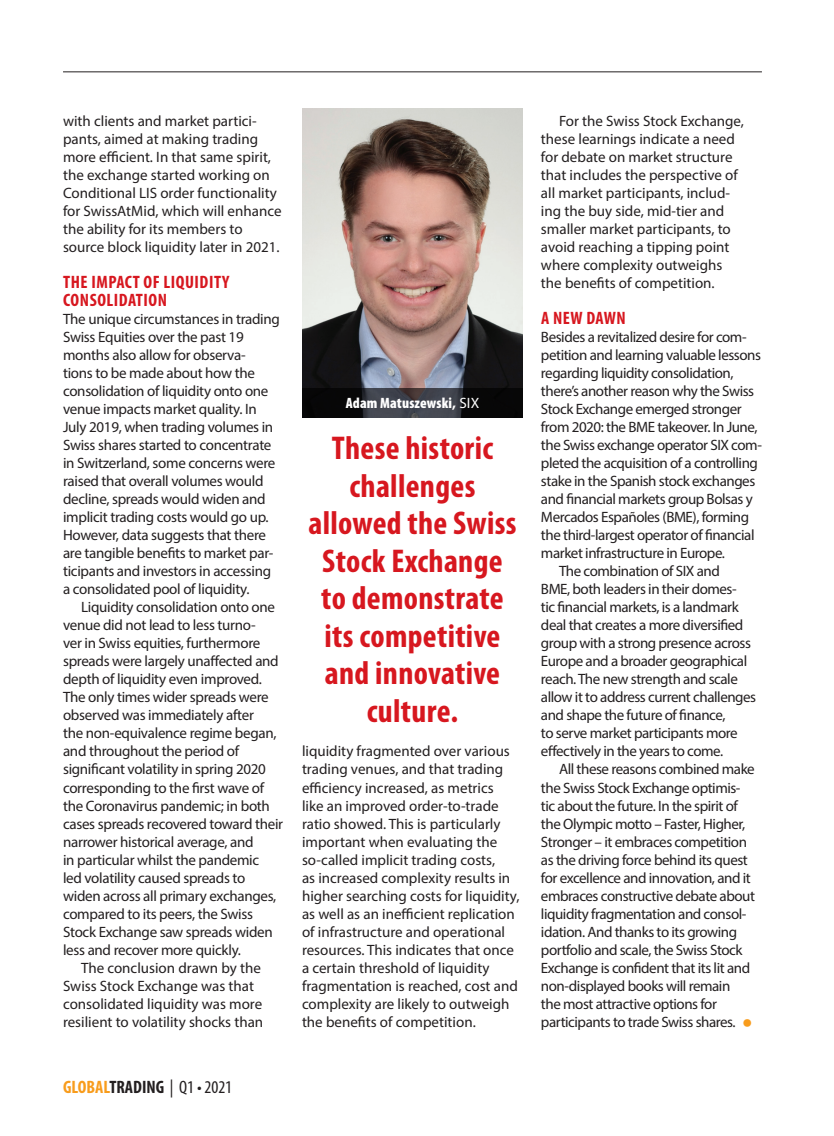
<style>
.page{position:relative;width:834px;height:1136px;background:#fff}
.page>*{position:absolute;margin:0;border:0;box-sizing:border-box;transform-origin:0 0}
.t1{font:700 condensed 33px/37.5px "Myriad Pro";letter-spacing:.01em;color:#d7171f;text-align:center}
.t2{font:700 condensed 18px/18px "Myriad Pro";letter-spacing:.03em;color:#d7171f}
.t3{font:condensed 18px "Myriad Pro";color:#231f20}
.t4{font:15px/18px "Myriad Pro";letter-spacing:-.02em;color:#231f20}
.t5{font:15px/18px "Myriad Pro";color:#231f20}
.t6{font:900 condensed 15px "Myriad Pro";letter-spacing:.01em;color:#fff}
.s1{font-weight:400;font-stretch:normal}
.s2{font-weight:700;color:#f89c1c}
.s3{font-weight:700}
.s4{font-weight:900;font-size:27px;color:#f89c1c}
</style>
<div class="page">
<hr style="left:63px;top:71px;width:698px;height:1px;background:#231f20">
<img style="left:302px;top:109px;width:221px;height:279px">
<svg style="left:302px;top:388px;width:221px;height:30px;background:#202126"></svg>
<p class="t5" style="left:63px;top:112px;width:220px">with clients and market partici&shy;pants, aimed at making trading more efficient. In that same spirit, the exchange started working on Conditional LIS order functionality for SwissAtMid, which will enhance the ability for its members to source block liquidity later in 2021.</p>
<p class="t2" style="left:63px;top:273px;width:168px">THE IMPACT OF LIQUIDITY<br>CONSOLIDATION</p>
<p class="t4" style="left:63px;top:310px;width:218px">The unique circumstances in trading Swiss Equities over the past 19 months also allow for observa-<br>tions to be made about how the consolidation of liquidity onto one venue impacts market quality. In July 2019, when trading volumes in Swiss shares started to concentrate in Switzerland, some concerns were raised that overall volumes would decline, spreads would widen and implicit trading costs would go up.<br>However, data suggests that there are tangible benefits to market par&shy;ticipants and investors in accessing a consolidated pool of liquidity.</p>
<p class="t4" style="left:63px;top:598px;width:221px;text-indent:18px">Liquidity consolidation onto one venue did not lead to less turno-<br>ver in Swiss equities, furthermore spreads were largely unaffected and depth of liquidity even improved.<br>The only times wider spreads were observed was immediately after<br>the non-equivalence regime began, and throughout the period of significant volatility in spring 2020 corresponding to the first wave of the Coronavirus pandemic; in both cases spreads recovered toward their narrower historical average, and<br>in particular whilst the pandemic<br>led volatility caused spreads to widen across all primary exchanges, compared to its peers, the Swiss Stock Exchange saw spreads widen less and recover more quickly.</p>
<p class="t5" style="left:63px;top:958px;width:202px;text-indent:18px">The conclusion drawn by the<br>Swiss Stock Exchange was that consolidated liquidity was more resilient to volatility shocks than</p>
<p class="t6" style="left:345px;top:393px;width:135px">Adam Matuszewski, <span class="s1">SIX</span></p>
<h1 class="t1" style="left:308px;top:429px;width:209px">These historic challenges allowed the Swiss<br>Stock Exchange to demonstrate its competitive and innovative culture.</h1>
<p class="t5" style="left:302px;top:742px;width:219px">liquidity fragmented over various trading venues, and that trading efficiency increased, as metrics<br>like an improved order-to-trade ratio showed. This is particularly important when evaluating the so-called implicit trading costs,<br>as increased complexity results in higher searching costs for liquidity, as well as an inefficient replication of infrastructure and operational resources. This indicates that once a certain threshold of liquidity fragmentation is reached, cost and complexity are likely to outweigh the benefits of competition.</p>
<p class="t3" style="left:63px;top:1075px;width:171px"><span class="s2">GLOBAL</span><span class="s3">TRADING</span> | Q1 • 2021</p>
<p class="t5" style="left:541px;top:112px;width:204px;text-indent:18px">For the Swiss Stock Exchange, these learnings indicate a need for debate on market structure that includes the perspective of all market participants, includ&shy;ing the buy side, mid-tier and smaller market participants, to avoid reaching a tipping point where complexity outweighs the benefits of competition.</p>
<p class="t2" style="left:541px;top:309px;width:86px">A NEW DAWN</p>
<p class="t4" style="left:541px;top:328px;width:207px">Besides a revitalized desire for com-</p>
<p class="t4" style="left:541px;top:346px;width:221px">petition and learning valuable lessons</p>
<p class="t4" style="left:541px;top:364px;width:194px">regarding liquidity consolidation,</p>
<p class="t4" style="left:541px;top:382px;width:215px">there’s another reason why the Swiss</p>
<p class="t4" style="left:541px;top:400px;width:202px">Stock Exchange emerged stronger</p>
<p class="t4" style="left:541px;top:418px;width:218px">from 2020: the BME takeover. In June,</p>
<p class="t4" style="left:541px;top:436px;width:222px">the Swiss exchange operator SIX com-</p>
<p class="t4" style="left:541px;top:454px;width:218px">pleted the acquisition of a controlling</p>
<p class="t4" style="left:541px;top:472px;width:216px">stake in the Spanish stock exchanges</p>
<p class="t4" style="left:541px;top:490px;width:213px">and financial markets group Bolsas y</p>
<p class="t4" style="left:541px;top:508px;width:210px">Mercados Españoles (BME), forming</p>
<p class="t4" style="left:541px;top:526px;width:215px">the third-largest operator of financial</p>
<p class="t4" style="left:541px;top:544px;width:185px">market infrastructure in Europe.</p>
<p class="t4" style="left:559px;top:562px;width:162px">The combination of SIX and</p>
<p class="t4" style="left:541px;top:580px;width:197px">BME, both leaders in their domes-</p>
<p class="t4" style="left:541px;top:598px;width:199px">tic financial markets, is a landmark</p>
<p class="t4" style="left:541px;top:616px;width:204px">deal that creates a more diversified</p>
<p class="t4" style="left:541px;top:634px;width:211px">group with a strong presence across</p>
<p class="t4" style="left:541px;top:652px;width:208px">Europe and a broader geographical</p>
<p class="t4" style="left:541px;top:670px;width:198px">reach. The new strength and scale</p>
<p class="t4" style="left:541px;top:688px;width:217px">allow it to address current challenges</p>
<p class="t4" style="left:541px;top:706px;width:186px">and shape the future of finance,</p>
<p class="t4" style="left:541px;top:724px;width:198px">to serve market participants more</p>
<p class="t4" style="left:541px;top:742px;width:184px">effectively in the years to come.</p>
<p class="t4" style="left:559px;top:760px;width:197px">All these reasons combined make</p>
<p class="t4" style="left:541px;top:778px;width:201px">the Swiss Stock Exchange optimis-</p>
<p class="t4" style="left:541px;top:796px;width:198px">tic about the future. In the spirit of</p>
<p class="t4" style="left:541px;top:814px;width:206px">the Olympic motto – Faster, Higher,</p>
<p class="t4" style="left:541px;top:832px;width:207px">Stronger – it embraces competition</p>
<p class="t4" style="left:541px;top:850px;width:208px">as the driving force behind its quest</p>
<p class="t4" style="left:541px;top:868px;width:211px">for excellence and innovation, and it</p>
<p class="t4" style="left:541px;top:886px;width:215px">embraces constructive debate about</p>
<p class="t4" style="left:541px;top:904px;width:207px">liquidity fragmentation and consol-</p>
<p class="t4" style="left:541px;top:922px;width:198px">idation. And thanks to its growing</p>
<p class="t4" style="left:541px;top:940px;width:203px">portfolio and scale, the Swiss Stock</p>
<p class="t4" style="left:541px;top:958px;width:211px">Exchange is confident that its lit and</p>
<p class="t4" style="left:541px;top:976px;width:191px">non-displayed books will remain</p>
<p class="t4" style="left:541px;top:994px;width:177px">the most attractive options for</p>
<p class="t4" style="left:541px;top:1012px;width:213px">participants to trade Swiss shares. <span class="s4">•</span></p>
</div>
